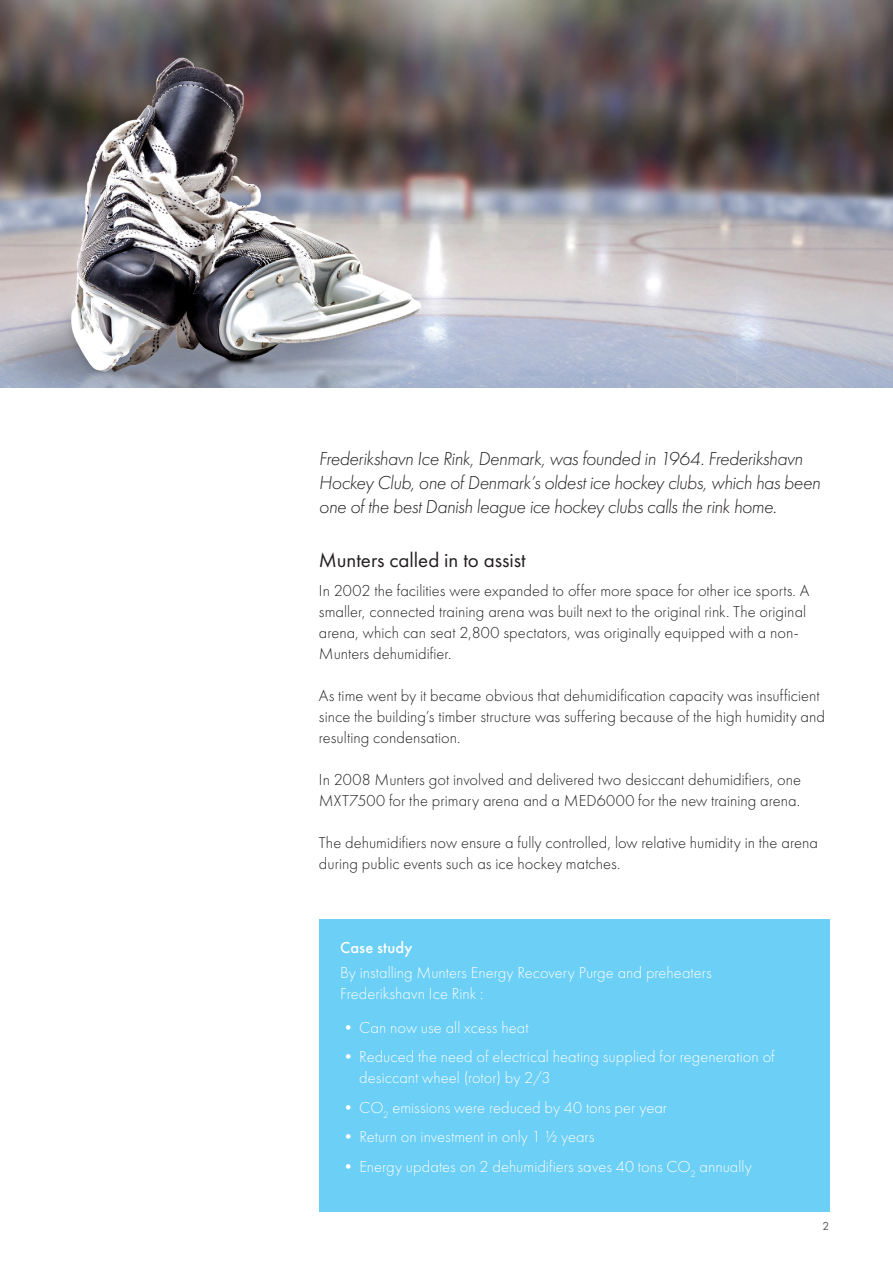
<style>
.page{position:relative;width:893px;height:1263px;background:#fff}
.page>*{position:absolute;margin:0;border:0;box-sizing:border-box;transform-origin:0 0}
.t1{font:21px "Futura PT";color:#231f20}
.t2{font:italic 19.5px/24px "Futura PT Light";letter-spacing:-.025em;color:#231f20}
.t3{font:16.5px/21px "Futura PT Light";color:#231f20}
.t4{font:16.5px/21px "Futura PT Light";color:#fff}
.t5{font:16.5px "Futura PT Medium";letter-spacing:.01em;color:#fff}
.t6{font:12px "Futura PT";color:#57585a}
</style>
<div class="page">
<div style="left:319px;top:919px;width:510px;height:293px;background:#6bcff6"></div>
<img style="left:0;top:0;width:893px;height:387px">
<p class="t2" style="left:319px;top:447px;width:503px">Frederikshavn Ice Rink, Denmark, was founded in 1964. Frederikshavn<br>Hockey Club, one of Denmark’s oldest ice hockey clubs, which has been one of the best Danish league ice hockey clubs calls the rink home.</p>
<p class="t1" style="left:319px;top:547px;width:208px">Munters called in to assist</p>
<p class="t3" style="left:319px;top:580px;width:492px">In 2002 the facilities were expanded to offer more space for other ice sports. A smaller, connected training arena was built next to the original rink. The original arena, which can seat 2,800 spectators, was originally equipped with a non-Munters dehumidifier.</p>
<p class="t3" style="left:319px;top:685px;width:508px">As time went by it became obvious that dehumidification capacity was insufficient since the building’s timber structure was suffering because of the high humidity and resulting condensation.</p>
<p class="t3" style="left:319px;top:769px;width:484px">In 2008 Munters got involved and delivered two desiccant dehumidifiers, one<br>MXT7500 for the primary arena and a MED6000 for the new training arena.</p>
<p class="t3" style="left:319px;top:832px;width:500px">The dehumidifiers now ensure a fully controlled, low relative humidity in the arena during public events such as ice hockey matches.</p>
<p class="t5" style="left:340px;top:937px;width:74px">Case study</p>
<p class="t4" style="left:340px;top:962px;width:373px">By installing Munters Energy Recovery Purge and preheaters<br>Frederikshavn Ice Rink :</p>
<p class="t4" style="left:340px;top:1017px;width:190px">• Can now use all xcess heat</p>
<p class="t4" style="left:359px;top:1046px;width:417px;text-indent:-19px">• Reduced the need of electrical heating supplied for regeneration of desiccant wheel (rotor) by 2/3</p>
<p class="t4" style="left:340px;top:1097px;width:329px">• CO<sub>2</sub> emissions were reduced by 40 tons per year</p>
<p class="t4" style="left:340px;top:1126px;width:256px">• Return on investment in only 1 ½ years</p>
<p class="t4" style="left:340px;top:1156px;width:413px">• Energy updates on 2 dehumidifiers saves 40 tons CO<sub>2</sub> annually</p>
<p class="t6" style="left:822px;top:1219px;width:8px">2</p>
</div>
